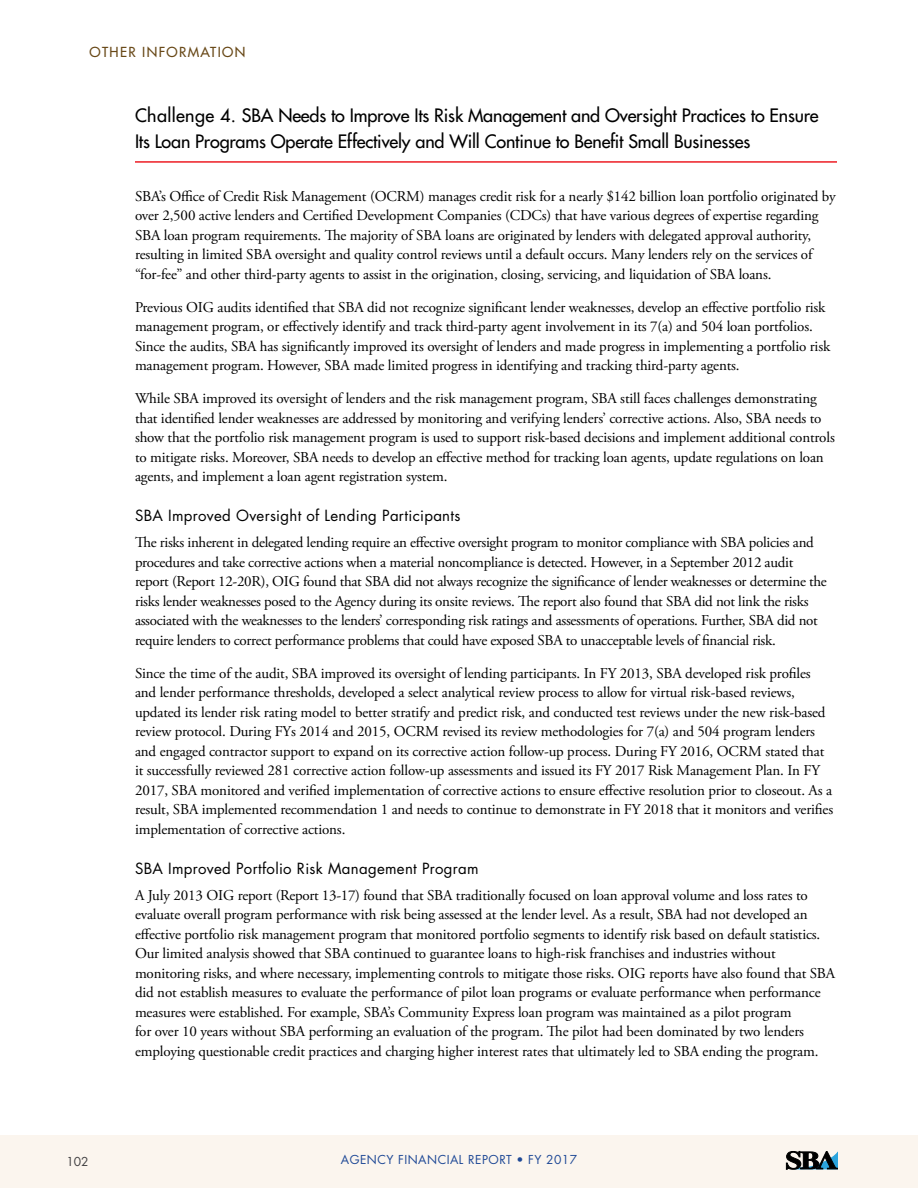
<style>
.page{position:relative;width:918px;height:1188px;background:#fff}
.page>*{position:absolute;margin:0;border:0;box-sizing:border-box;transform-origin:0 0}
.t1{font:18px/25.5px "Futura";letter-spacing:-.01em;color:#000}
.t2{font:15px/19.5px "Adobe Garamond Pro";letter-spacing:-.01em;color:#000}
.t3{font:15px "Futura";letter-spacing:.02em;color:#000}
.t4{font:13.5px "Futura";letter-spacing:.1em;color:#684817}
.t5{font:12px "Futura";letter-spacing:.04em;color:#1f4996}
.t6{font:12px "Futura";color:#414042}
</style>
<div class="page">
<div style="left:0;top:1135px;width:918px;height:53px;background:#fbf5ee"></div>
<svg style="left:786px;top:1151px;width:52px;height:18px"></svg>
<hr style="left:135px;top:161px;width:702px;height:2px;background:#ed1d24">
<p class="t4" style="left:90px;top:44px;width:157px">OTHER INFORMATION</p>
<p class="t6" style="left:66px;top:1154px;width:24px">102</p>
<h4 class="t1" style="left:135px;top:103px;width:685px">Challenge 4. SBA Needs to Improve Its Risk Management and Oversight Practices to Ensure<br>Its Loan Programs Operate Effectively and Will Continue to Benefit Small Businesses</h4>
<p class="t2" style="left:135px;top:187px;width:702px">SBA’s Office of Credit Risk Management (OCRM) manages credit risk for a nearly $142 billion loan portfolio originated by over 2,500 active lenders and Certified Development Companies (CDCs) that have various degrees of expertise regarding SBA loan program requirements. The majority of SBA loans are originated by lenders with delegated approval authority, resulting in limited SBA oversight and quality control reviews until a default occurs. Many lenders rely on the services of “for-fee” and other third-party agents to assist in the origination, closing, servicing, and liquidation of SBA loans.</p>
<p class="t2" style="left:135px;top:298px;width:697px">Previous OIG audits identified that SBA did not recognize significant lender weaknesses, develop an effective portfolio risk management program, or effectively identify and track third-party agent involvement in its 7(a) and 504 loan portfolios.<br>Since the audits, SBA has significantly improved its oversight of lenders and made progress in implementing a portfolio risk management program. However, SBA made limited progress in identifying and tracking third-party agents.</p>
<p class="t2" style="left:135px;top:389px;width:701px">While SBA improved its oversight of lenders and the risk management program, SBA still faces challenges demonstrating that identified lender weaknesses are addressed by monitoring and verifying lenders’ corrective actions. Also, SBA needs to show that the portfolio risk management program is used to support risk-based decisions and implement additional controls to mitigate risks. Moreover, SBA needs to develop an effective method for tracking loan agents, update regulations on loan agents, and implement a loan agent registration system.</p>
<h5 class="t3" style="left:135px;top:506px;width:327px">SBA Improved Oversight of Lending Participants</h5>
<p class="t2" style="left:135px;top:533px;width:693px">The risks inherent in delegated lending require an effective oversight program to monitor compliance with SBA policies and procedures and take corrective actions when a material noncompliance is detected. However, in a September 2012 audit report (Report 12-20R), OIG found that SBA did not always recognize the significance of lender weaknesses or determine the risks lender weaknesses posed to the Agency during its onsite reviews. The report also found that SBA did not link the risks associated with the weaknesses to the lenders’ corresponding risk ratings and assessments of operations. Further, SBA did not require lenders to correct performance problems that could have exposed SBA to unacceptable levels of financial risk.</p>
<p class="t2" style="left:135px;top:664px;width:700px">Since the time of the audit, SBA improved its oversight of lending participants. In FY 2013, SBA developed risk profiles and lender performance thresholds, developed a select analytical review process to allow for virtual risk-based reviews, updated its lender risk rating model to better stratify and predict risk, and conducted test reviews under the new risk-based review protocol. During FYs 2014 and 2015, OCRM revised its review methodologies for 7(a) and 504 program lenders and engaged contractor support to expand on its corrective action follow-up process. During FY 2016, OCRM stated that it successfully reviewed 281 corrective action follow-up assessments and issued its FY 2017 Risk Management Plan. In FY 2017, SBA monitored and verified implementation of corrective actions to ensure effective resolution prior to closeout. As a result, SBA implemented recommendation 1 and needs to continue to demonstrate in FY 2018 that it monitors and verifies implementation of corrective actions.</p>
<h5 class="t3" style="left:135px;top:859px;width:345px">SBA Improved Portfolio Risk Management Program</h5>
<p class="t2" style="left:135px;top:886px;width:702px">A July 2013 OIG report (Report 13-17) found that SBA traditionally focused on loan approval volume and loss rates to evaluate overall program performance with risk being assessed at the lender level. As a result, SBA had not developed an effective portfolio risk management program that monitored portfolio segments to identify risk based on default statistics.<br>Our limited analysis showed that SBA continued to guarantee loans to high-risk franchises and industries without monitoring risks, and where necessary, implementing controls to mitigate those risks. OIG reports have also found that SBA did not establish measures to evaluate the performance of pilot loan programs or evaluate performance when performance measures were established. For example, SBA’s Community Express loan program was maintained as a pilot program<br>for over 10 years without SBA performing an evaluation of the program. The pilot had been dominated by two lenders employing questionable credit practices and charging higher interest rates that ultimately led to SBA ending the program.</p>
<p class="t5" style="left:341px;top:1152px;width:238px">AGENCY FINANCIAL REPORT • FY 2017</p>
</div>
